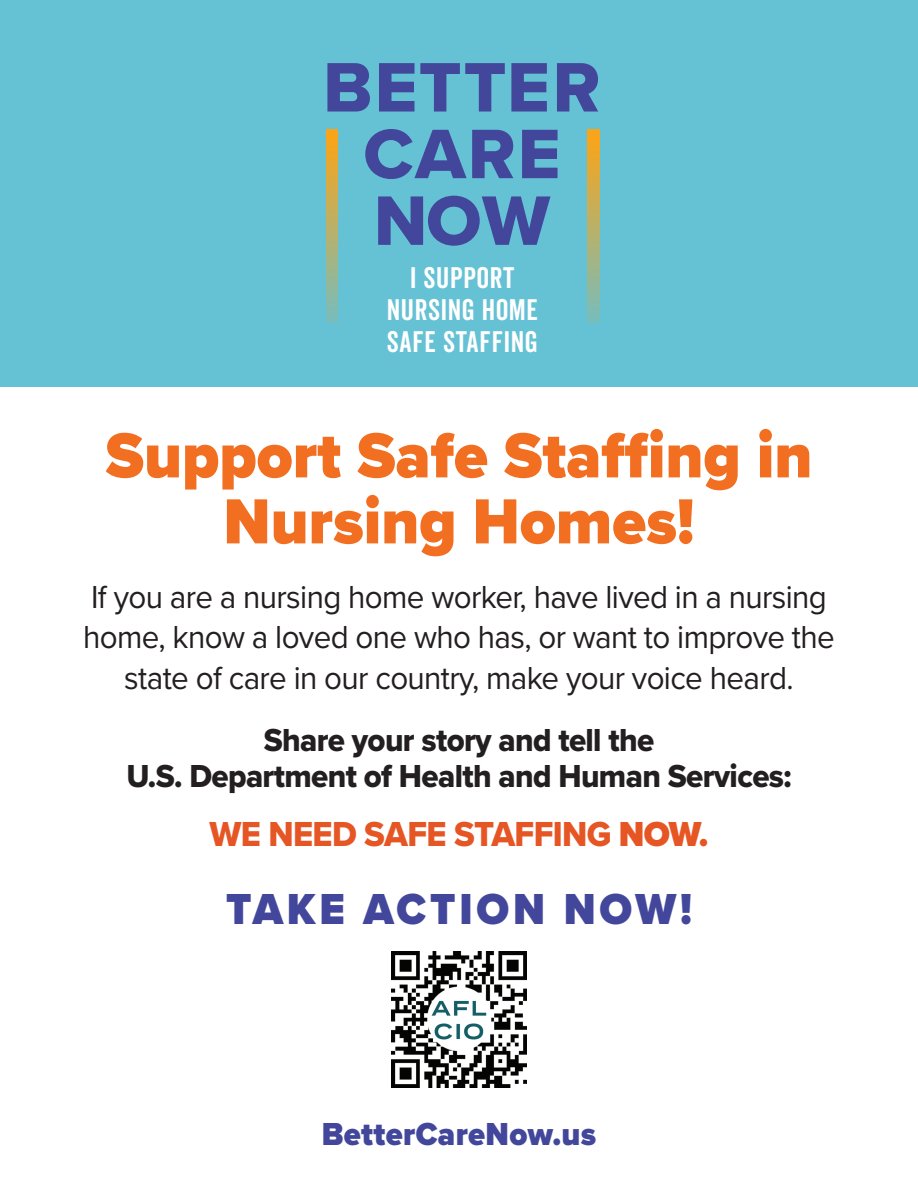
<style>
.page{position:relative;width:918px;height:1188px;background:#fff}
.page>*{position:absolute;margin:0;border:0;box-sizing:border-box;transform-origin:0 0}
.t1{font:72.6px/66.6px "Proxima Nova Extrabld";letter-spacing:.025em;color:#42479b;text-align:center}
.t2{font:900 66px/66px "Proxima Nova";color:#f26e21;text-align:center;scale:.95 1}
.t3{font:900 45px "Proxima Nova";letter-spacing:.09em;color:#42479b;scale:.95 1}
.t4{font:36px "Proxima Nova Extrabld";letter-spacing:-.02em;color:#e65524;scale:.95 1}
.t5{font:33px/40.5px "Proxima Nova";letter-spacing:-.02em;color:#231f20;text-align:center;scale:.95 1}
.t6{font:33px/36px "Proxima Nova Extrabld";letter-spacing:-.02em;color:#231f20;text-align:center;scale:.95 1}
.t7{font:900 33px "Proxima Nova";letter-spacing:.01em;color:#42479b;scale:.95 1}
.t8{font:28.8px/32.4px "Veneer Clean";letter-spacing:.025em;color:#fff;text-align:center}
.s1{font-family:"Proxima Nova";font-weight:900}
</style>
<div class="page">
<div style="left:0;top:0;width:918px;height:387px;background:#65c1d4"></div>
<svg style="left:587px;top:129px;width:12px;height:194px;background:#bab067"></svg>
<svg style="left:326px;top:129px;width:12px;height:194px;background:#bab067"></svg>
<img style="left:391px;top:952px;width:136px;height:135px">
<h1 class="t1" style="left:323px;top:53px;width:279px">BETTER<br>CARE<br>NOW</h1>
<p class="t8" style="left:387px;top:261px;width:153px">I SUPPORT<br>NURSING HOME<br>SAFE STAFFING</p>
<h2 class="t2" style="left:106px;top:422px;width:746px">Support Safe Staffing in<br>Nursing Homes!</h2>
<p class="t5" style="left:83px;top:575px;width:793px">If you are a nursing home worker, have lived in a nursing home, know a loved one who has, or want to improve the state of care in our country, make your voice heard.</p>
<p class="t6" style="left:126px;top:722px;width:702px">Share your story and tell the<br>U.S. Department of Health and Human Services:</p>
<p class="t4" style="left:210px;top:807px;width:526px">WE NEED SAFE STAFFING <span class="s1">NOW.</span></p>
<h3 class="t3" style="left:226px;top:876px;width:492px">TAKE ACTION NOW!</h3>
<p class="t7" style="left:322px;top:1109px;width:290px">BetterCareNow.us</p>
</div>
